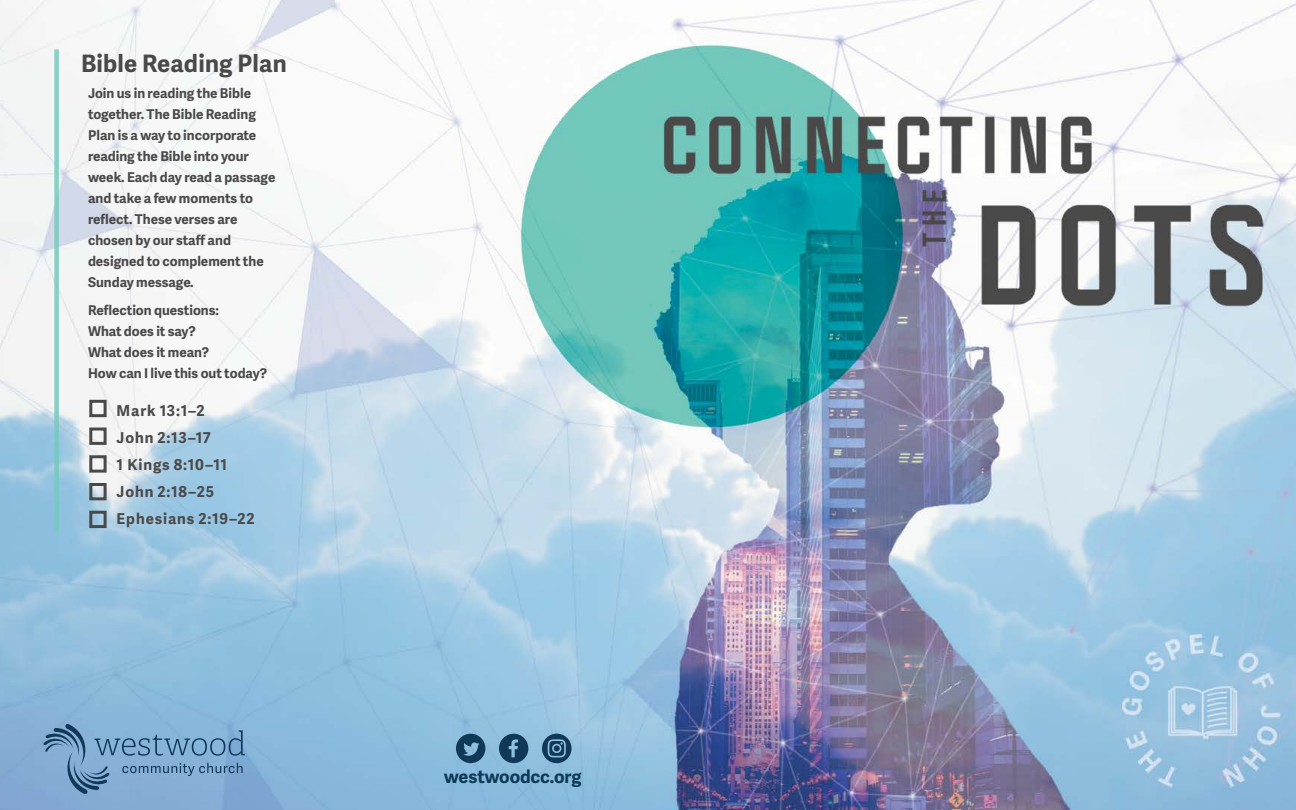
<style>
.page{position:relative;width:1296px;height:810px;background:#fff}
.page>*{position:absolute;margin:0;border:0;box-sizing:border-box;transform-origin:0 0}
.t1{font:700 24px "Adelle Sans";letter-spacing:.01em;color:#4a4949}
.t2{font:700 18px "Adelle Sans";letter-spacing:-.01em;color:#0d3a59}
.t3{font:700 15px/27px "Adelle Sans";letter-spacing:.06em;color:#4a4949}
.t4{font:700 13.5px/21px "Adelle Sans";color:#4a4949}
</style>
<div class="page">
<img style="left:0;top:0;width:1296px;height:810px">
<svg style="left:43px;top:724px;width:202px;height:70px;background:#76a1c6"></svg>
<svg style="left:499px;top:734px;width:29px;height:29px"></svg>
<svg style="left:456px;top:734px;width:29px;height:29px"></svg>
<svg style="left:542px;top:734px;width:30px;height:29px"></svg>
<div style="left:89px;top:483px;width:18px;height:17px;border:3px solid #4a4949"></div>
<div style="left:89px;top:455px;width:18px;height:18px;border:3px solid #4a4949"></div>
<div style="left:89px;top:428px;width:18px;height:17px;border:3px solid #4a4949"></div>
<div style="left:89px;top:400px;width:18px;height:17px;border:3px solid #4a4949"></div>
<div style="left:89px;top:511px;width:18px;height:17px;border:3px solid #4a4949"></div>
<svg style="left:54px;top:49px;width:5px;height:482px;background:#8bd0c9"></svg>
<h1 class="t1" style="left:81px;top:46px;width:207px">Bible Reading Plan</h1>
<p class="t4" style="left:88px;top:82px;width:189px">Join us in reading the Bible together. The Bible Reading<br>Plan is a way to incorporate reading the Bible into your week. Each day read a passage and take a few moments to reflect. These verses are chosen by our staff and designed to complement the<br>Sunday message.</p>
<p class="t4" style="left:88px;top:299px;width:181px">Reflection questions:<br>What does it say?<br>What does it mean?<br>How can I live this out today?</p>
<p class="t3" style="left:117px;top:396px;width:140px">Mark 13:1–2<br>John 2:13–17<br>1 Kings 8:10–11<br>John 2:18–25<br>Ephesians 2:19–22</p>
<h2 class="t2" style="left:444px;top:763px;width:139px">westwoodcc.org</h2>
</div>
